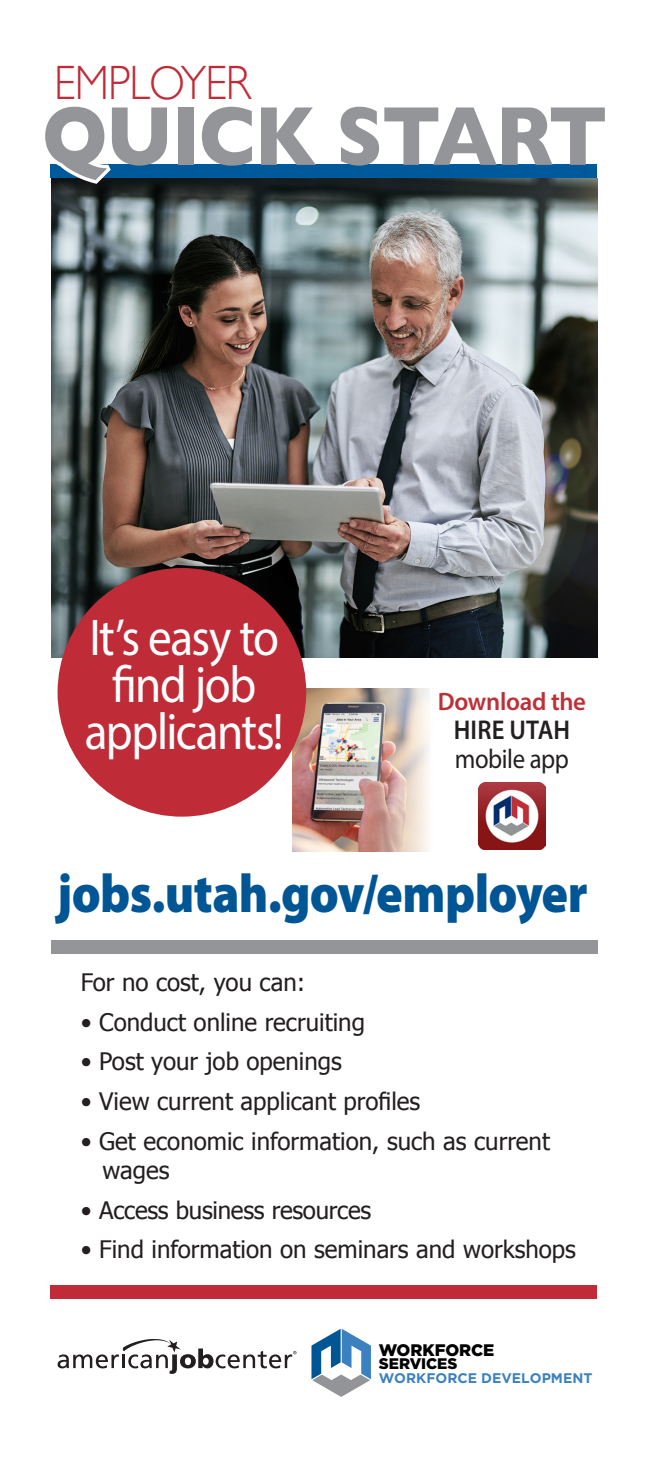
<style>
.page{position:relative;width:648px;height:1458px;background:#fff}
.page>*{position:absolute;margin:0;border:0;box-sizing:border-box;transform-origin:0 0}
.t1{font:700 84.83px "Gill Sans";letter-spacing:-.02em;color:#939598;scale:.91 1}
.t2{font:900 54.45px "Myriad Pro";letter-spacing:-.015em;color:#005595;scale:.91 1}
.t3{font:51.98px/47.2px "Myriad Pro";letter-spacing:-.03em;color:#fff;text-align:center;scale:.91 1}
.t4{font:300 48.15px "Gill Sans";letter-spacing:-.02em;color:#bf2b37;scale:.91 1}
.t5{font:27.22px/29.2px "Myriad Pro";letter-spacing:-.015em;color:#231f20;scale:.91 1}
.t6{font:600 25.2px "Myriad Pro";letter-spacing:-.01em;color:#bf2f38}
.t7{font:24.07px/28.8px "Tahoma";color:#231f20}
.t8{font:900 16.65px "Gotham HTF";letter-spacing:-.005em;color:#000}
.t9{font:900 15.3px "Gotham HTF";color:#000}
.t10{font:700 13.95px "Gotham HTF";color:#3c81bf}
.s1{font-weight:600}
</style>
<div class="page">
<img style="left:51px;top:178px;width:546px;height:480px">
<svg style="left:311px;top:1329px;width:60px;height:68px"></svg>
<div style="left:51px;top:164px;width:546px;height:14px;background:#00599b"></div>
<svg style="left:50px;top:164px;width:65px;height:24px"></svg>
<div style="left:51px;top:1286px;width:546px;height:13px;background:#bf2b37"></div>
<div style="left:51px;top:940px;width:547px;height:14px;background:#939598"></div>
<svg style="left:58px;top:1339px;width:239px;height:35px"></svg>
<img style="left:292px;top:689px;width:137px;height:163px">
<img style="left:478px;top:782px;width:68px;height:68px">
<div style="left:58px;top:568px;width:248px;height:249px;background:#bf2b37;border-radius:50%"></div>
<p class="t4" style="left:54px;top:45px;width:218px">EMPLOYER</p>
<p class="t1" style="left:42px;top:69px;width:623px">QUICK START</p>
<p class="t3" style="left:85px;top:613px;width:220px">It’s easy to find job applicants!</p>
<p class="t6" style="left:438px;top:686px;width:150px">Download the</p>
<p class="t5" style="left:454px;top:715px;width:129px"><span class="s1">HIRE UTAH </span>mobile app</p>
<p class="t2" style="left:57px;top:857px;width:585px">jobs.utah.gov/employer</p>
<p class="t7" style="left:81px;top:967px;width:226px">For no cost, you can:</p>
<p class="t7" style="left:81px;top:1007px;width:286px">• Conduct online recruiting</p>
<p class="t7" style="left:81px;top:1046px;width:263px">• Post your job openings</p>
<p class="t7" style="left:81px;top:1086px;width:341px">• View current applicant profiles</p>
<p class="t7" style="left:102px;top:1126px;width:449px;text-indent:-22px">• Get economic information, such as current wages</p>
<p class="t7" style="left:81px;top:1194px;width:292px">• Access business resources</p>
<p class="t7" style="left:81px;top:1234px;width:497px">• Find information on seminars and workshops</p>
<p class="t8" style="left:379px;top:1340px;width:117px">WORKFORCE</p>
<p class="t9" style="left:379px;top:1355px;width:80px">SERVICES</p>
<p class="t10" style="left:379px;top:1370px;width:215px">WORKFORCE DEVELOPMENT</p>
</div>
